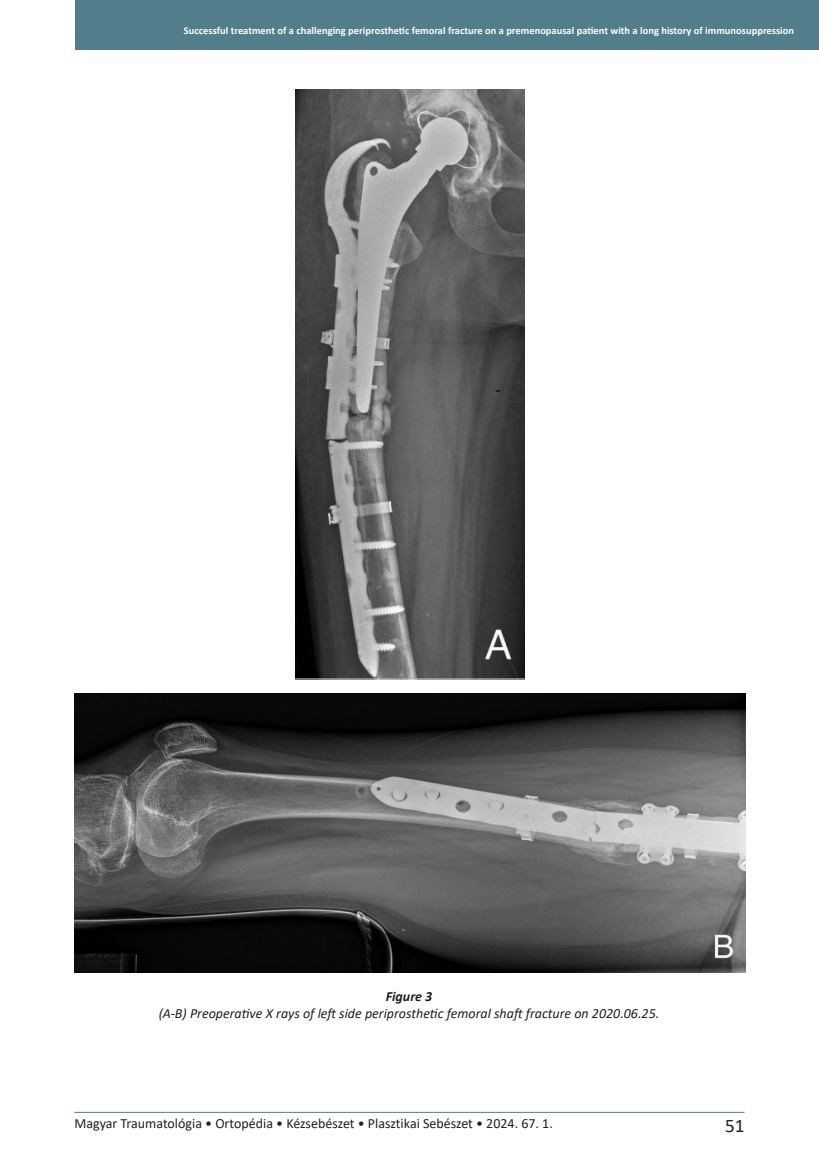
<style>
.page{position:relative;width:819px;height:1176px;background:#fff}
.page>*{position:absolute;margin:0;border:0;box-sizing:border-box;transform-origin:0 0}
.t1{font:19.25px "Calibri";color:#231f20}
.Képaláírás_számozás_nélkül{font:italic 14px/16.8px "Calibri";color:#231f20;text-align:center}
.t2{font:14px "Calibri";color:#231f20}
.t3{font:700 10.5px "Calibri";color:#fff}
.s1{font-weight:700}
</style>
<div class="page">
<div style="left:75px;top:0;width:744px;height:50px;background:#527d8b"></div>
<hr style="left:74px;top:1112px;width:670px;height:1px;background:#527d8b">
<img style="left:295px;top:89px;width:229px;height:591px">
<img style="left:75px;top:693px;width:670px;height:280px">
<p class="t3" style="left:184px;top:23px;width:611px">Successful treatment of a challenging periprosthetic femoral fracture on a premenopausal patient with a long history of immunosuppression</p>
<p class="Képaláírás_számozás_nélkül" style="left:159px;top:988px;width:502px"><span class="s1">Figure 3<br></span>(A-B) Preoperative X rays of left side periprosthetic femoral shaft fracture on 2020.06.25.</p>
<h2 class="t2" style="left:74px;top:1113px;width:480px">Magyar Traumatológia • Ortopédia • Kézsebészet • Plasztikai Sebészet • 2024. 67. 1.</h2>
<h1 class="t1" style="left:725px;top:1112px;width:21px">51</h1>
</div>
